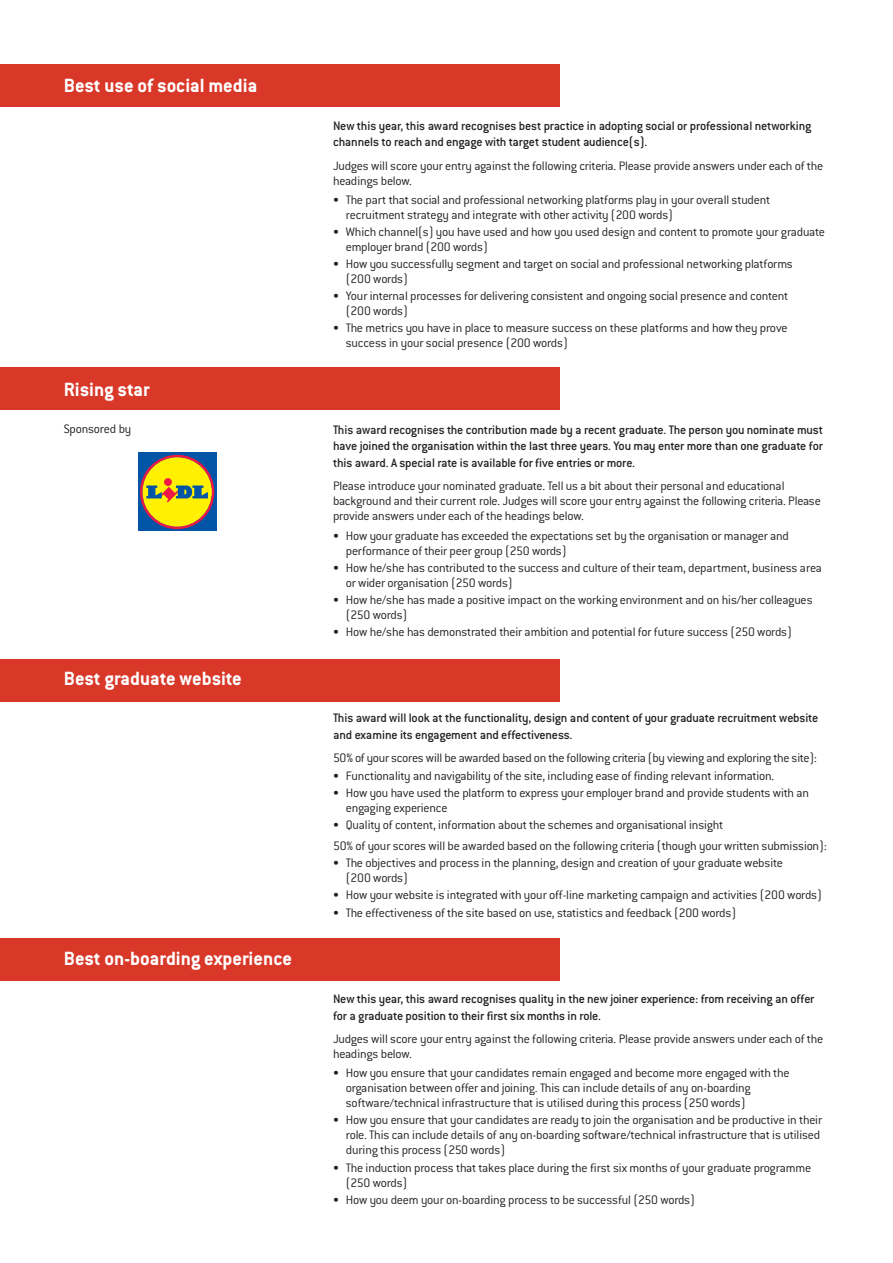
<style>
.page{position:relative;width:893px;height:1263px;background:#fff}
.page>*{position:absolute;margin:0;border:0;box-sizing:border-box;transform-origin:0 0}
.t1{font:700 21px "Conduit ITC";color:#fff}
.t2{font:300 13.5px/15px "Conduit ITC";letter-spacing:-.015em;color:#231f20}
.t3{font:500 13.5px/16.5px "Conduit ITC";letter-spacing:-.015em;color:#231f20}
</style>
<div class="page">
<div style="left:0;top:64px;width:560px;height:42px;background:#d93829"></div>
<div style="left:0;top:368px;width:560px;height:42px;background:#d93829"></div>
<div style="left:136px;top:450px;width:83px;height:83px;background:linear-gradient(to right,#0154a6,#0154a6)"></div>
<div style="left:138px;top:453px;width:78px;height:78px;background:#0154a6"></div>
<svg style="left:140px;top:455px;width:74px;height:74px"></svg>
<div style="left:0;top:659px;width:560px;height:43px;background:#d93829"></div>
<div style="left:0;top:938px;width:560px;height:42px;background:#d93829"></div>
<h1 class="t1" style="left:64px;top:79px;width:195px">Best use of social media</h1>
<h1 class="t1" style="left:64px;top:383px;width:87px">Rising star</h1>
<p class="t2" style="left:64px;top:422px;width:69px">Sponsored by</p>
<h1 class="t1" style="left:64px;top:671px;width:180px">Best graduate website</h1>
<h1 class="t1" style="left:64px;top:952px;width:230px">Best on-boarding experience</h1>
<p class="t3" style="left:333px;top:119px;width:480px">New this year, this award recognises best practice in adopting social or professional networking channels to reach and engage with target student audience(s).</p>
<p class="t2" style="left:333px;top:159px;width:492px">Judges will score your entry against the following criteria. Please provide answers under each of the headings below.</p>
<p class="t2" style="left:346px;top:194px;width:426px;text-indent:-13px">• The part that social and professional networking platforms play in your overall student recruitment strategy and integrate with other activity (200 words)</p>
<p class="t2" style="left:346px;top:226px;width:481px;text-indent:-13px">• Which channel(s) you have used and how you used design and content to promote your graduate employer brand (200 words)</p>
<p class="t2" style="left:346px;top:258px;width:448px;text-indent:-13px">• How you successfully segment and target on social and professional networking platforms (200 words)</p>
<p class="t2" style="left:346px;top:290px;width:444px;text-indent:-13px">• Your internal processes for delivering consistent and ongoing social presence and content (200 words)</p>
<p class="t2" style="left:346px;top:322px;width:443px;text-indent:-13px">• The metrics you have in place to measure success on these platforms and how they prove success in your social presence (200 words)</p>
<p class="t3" style="left:333px;top:423px;width:491px;text-align:justify">This award recognises the contribution made by a recent graduate. The person you nominate must have joined the organisation within the last three years. You may enter more than one graduate for this award. A special rate is available for five entries or more.</p>
<p class="t2" style="left:333px;top:480px;width:489px">Please introduce your nominated graduate. Tell us a bit about their personal and educational background and their current role. Judges will score your entry against the following criteria. Please provide answers under each of the headings below.</p>
<p class="t2" style="left:346px;top:529px;width:445px;text-indent:-13px">• How your graduate has exceeded the expectations set by the organisation or manager and performance of their peer group (250 words)</p>
<p class="t2" style="left:346px;top:561px;width:478px;text-indent:-13px">• How he/she has contributed to the success and culture of their team, department, business area or wider organisation (250 words)</p>
<p class="t2" style="left:346px;top:594px;width:468px;text-indent:-13px">• How he/she has made a positive impact on the working environment and on his/her colleagues (250 words)</p>
<p class="t2" style="left:333px;top:626px;width:460px">• How he/she has demonstrated their ambition and potential for future success (250 words)</p>
<p class="t3" style="left:333px;top:711px;width:487px">This award will look at the functionality, design and content of your graduate recruitment website and examine its engagement and effectiveness.</p>
<p class="t2" style="left:333px;top:752px;width:485px">50% of your scores will be awarded based on the following criteria (by viewing and exploring the site):</p>
<p class="t2" style="left:333px;top:769px;width:443px">• Functionality and navigability of the site, including ease of finding relevant information.</p>
<p class="t2" style="left:346px;top:786px;width:465px;text-indent:-13px">• How you have used the platform to express your employer brand and provide students with an engaging experience</p>
<p class="t2" style="left:333px;top:815px;width:495px;line-height:21.5px">• Quality of content, information about the schemes and organisational insight<br>50% of your scores will be awarded based on the following criteria (though your written submission):</p>
<p class="t2" style="left:346px;top:857px;width:439px;text-indent:-13px">• The objectives and process in the planning, design and creation of your graduate website (200 words)</p>
<p class="t2" style="left:333px;top:889px;width:490px">• How your website is integrated with your off-line marketing campaign and activities (200 words)</p>
<p class="t2" style="left:333px;top:906px;width:404px">• The effectiveness of the site based on use, statistics and feedback (200 words)</p>
<p class="t3" style="left:333px;top:992px;width:483px">New this year, this award recognises quality in the new joiner experience: from receiving an offer for a graduate position to their first six months in role.</p>
<p class="t2" style="left:333px;top:1033px;width:492px">Judges will score your entry against the following criteria. Please provide answers under each of the headings below.</p>
<p class="t2" style="left:346px;top:1067px;width:445px;text-indent:-13px">• How you ensure that your candidates remain engaged and become more engaged with the organisation between offer and joining. This can include details of any on-boarding software/technical infrastructure that is utilised during this process (250 words)</p>
<p class="t2" style="left:346px;top:1114px;width:478px;text-indent:-13px">• How you ensure that your candidates are ready to join the organisation and be productive in their role. This can include details of any on-boarding software/technical infrastructure that is utilised during this process (250 words)</p>
<p class="t2" style="left:346px;top:1161px;width:467px;text-indent:-13px">• The induction process that takes place during the first six months of your graduate programme (250 words)</p>
<p class="t2" style="left:333px;top:1193px;width:363px">• How you deem your on-boarding process to be successful (250 words)</p>
</div>
